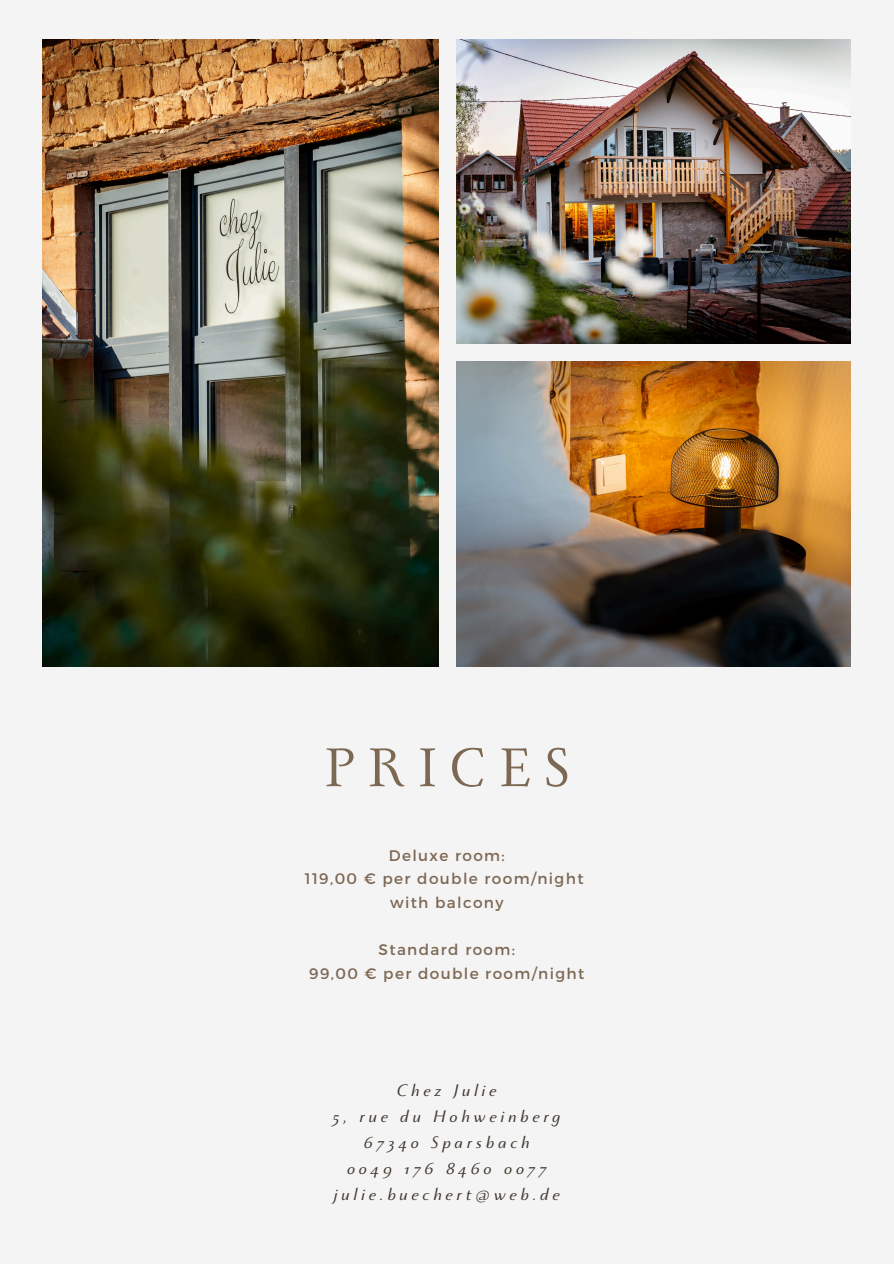
<style>
.page{position:relative;width:894px;height:1264px;background:#fff}
.page>*{position:absolute;margin:0;border:0;box-sizing:border-box;transform-origin:0 0}
.t1{font:60.45px "Monterchi Serif";letter-spacing:.21em;color:#7d6854}
.t2{font:italic 18.6px/26px "Monterchi";letter-spacing:.205em;color:#403830;text-align:center}
.t3{font:15.3px "Montserrat";letter-spacing:.09em;color:#7d6854}
</style>
<div class="page">
<div style="left:0;top:0;width:893px;height:1263px;background:#f4f4f4"></div>
<img style="left:456px;top:39px;width:394px;height:304px">
<img style="left:43px;top:39px;width:395px;height:627px">
<img style="left:456px;top:361px;width:394px;height:305px">
<h1 class="t1" style="left:324px;top:737px;width:246px">PRICES</h1>
<p class="t3" style="left:389px;top:845px;width:117px">Deluxe room:</p>
<p class="t3" style="left:305px;top:869px;width:280px">119,00 € per double room/night</p>
<p class="t3" style="left:390px;top:892px;width:115px">with balcony</p>
<p class="t3" style="left:378px;top:940px;width:138px">Standard room:</p>
<p class="t3" style="left:309px;top:963px;width:276px">99,00 € per double room/night</p>
<h2 class="t2" style="left:333px;top:1080px;width:229px">Chez Julie<br>5, rue du Hohweinberg<br>67340 Sparsbach<br>0049 176 8460 0077 julie.buechert@web.de</h2>
</div>
